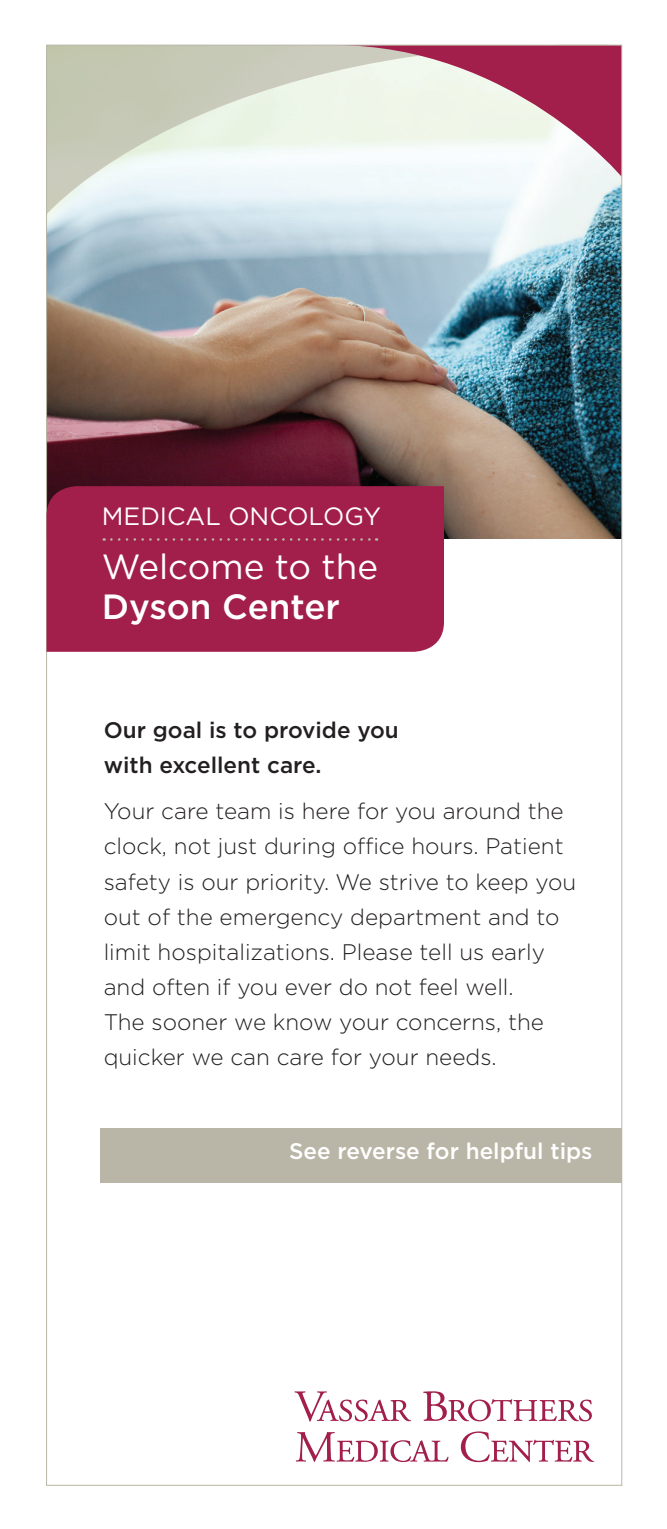
<style>
.page{position:relative;width:667px;height:1529px;background:#fff}
.page>*{position:absolute;margin:0;border:0;box-sizing:border-box;transform-origin:0 0}
.t1{font:35px "Gotham";color:#fff}
.t2{font:500 35px "Gotham";color:#fff}
.t3{font:25px "Gotham";color:#fff}
.t4{font:300 22.5px/35px "Gotham";color:#231f20}
.t5{font:500 22.5px/35px "Gotham";color:#231f20}
.t6{font:500 22.5px "Gotham";color:#fff}
</style>
<div class="page">
<img style="left:48px;top:214px;width:572px;height:324px">
<svg style="left:47px;top:44px;width:575px;height:170px"></svg>
<svg style="left:334px;top:47px;width:286px;height:130px"></svg>
<svg style="left:294px;top:1391px;width:117px;height:30px"></svg>
<svg style="left:423px;top:1391px;width:169px;height:30px"></svg>
<svg style="left:296px;top:1432px;width:152px;height:30px"></svg>
<svg style="left:461px;top:1431px;width:133px;height:31px"></svg>
<div style="left:47px;top:486px;width:397px;height:166px;background:#a21e4b"></div>
<div style="left:100px;top:1129px;width:522px;height:54px;background:#b9b6a7"></div>
<svg style="left:111px;top:538px;width:266px;height:3px"></svg>
<p class="t3" style="left:102px;top:500px;width:281px">MEDICAL ONCOLOGY</p>
<h1 class="t1" style="left:102px;top:544px;width:278px">Welcome to the</h1>
<h1 class="t2" style="left:102px;top:584px;width:240px">Dyson Center</h1>
<p class="t5" style="left:104px;top:712px;width:297px">Our goal is to provide you with excellent care.</p>
<p class="t4" style="left:104px;top:793px;width:474px">Your care team is here for you around the clock, not just during office hours. Patient safety is our priority. We strive to keep you out of the emergency department and to limit hospitalizations. Please tell us early and often if you ever do not feel well.<br>The sooner we know your concerns, the quicker we can care for your needs.</p>
<p class="t6" style="left:289px;top:1137px;width:305px">See reverse for helpful tips</p>
</div>
